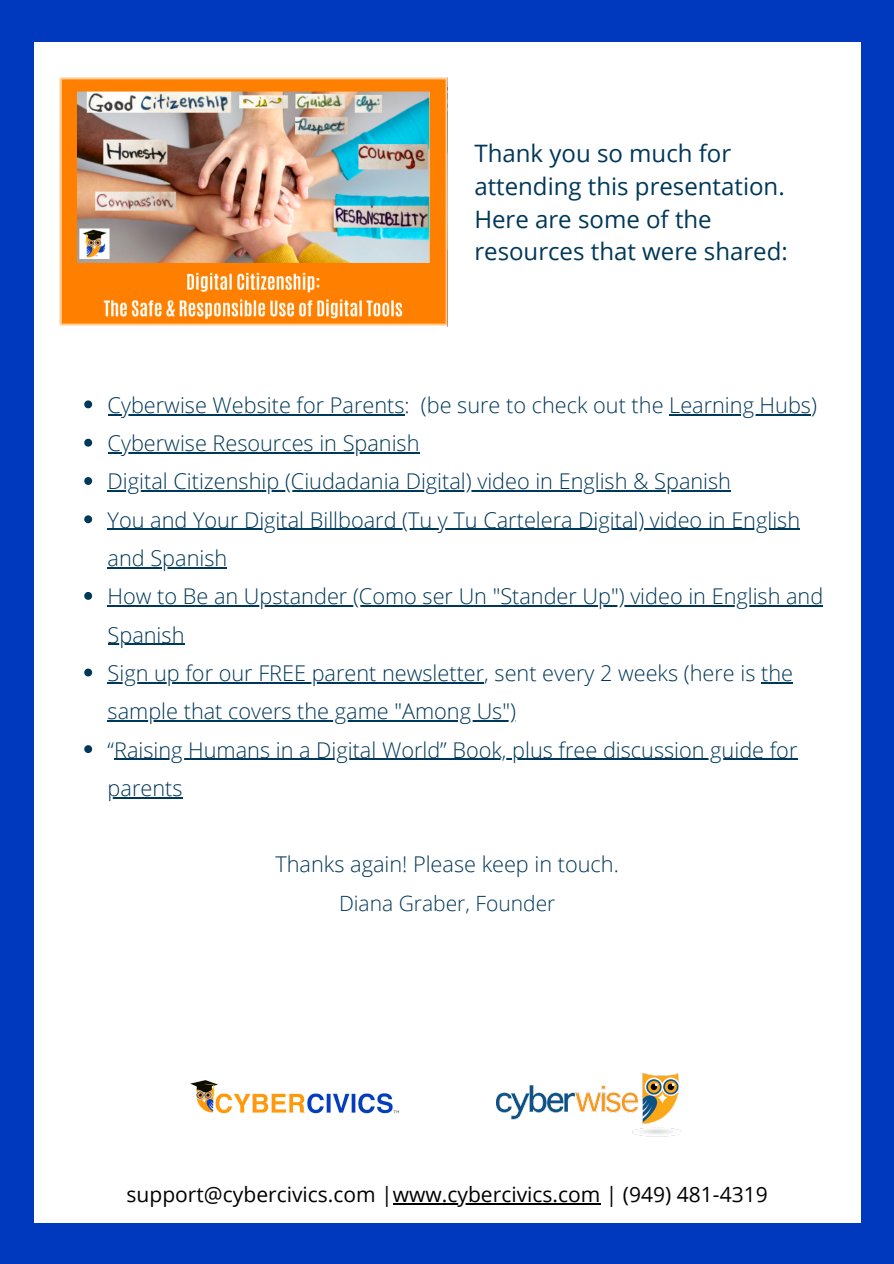
<style>
.page{position:relative;width:894px;height:1264px;background:#fff}
.page>*{position:absolute;margin:0;border:0;box-sizing:border-box;transform-origin:0 0}
.t1{font:24px/32.7px "Open Sans";color:#003859}
.t2{font:300 21.75px/38.2px "Open Sans";color:#003859}
.t3{font:21px "Open Sans";color:#000}
.t4{font:300 21px "Open Sans";color:#003859}
</style>
<div class="page">
<div style="left:0;top:0;width:893px;height:1263px;background:#0038be"></div>
<div style="left:34px;top:42px;width:826px;height:1180px;background:#fff"></div>
<img style="left:496px;top:1073px;width:186px;height:63px">
<img style="left:191px;top:1080px;width:207px;height:34px">
<svg style="left:84px;top:400px;width:8px;height:8px"></svg>
<hr style="left:108px;top:414px;width:296px;height:1px;background:#003859">
<hr style="left:669px;top:414px;width:141px;height:1px;background:#003859">
<svg style="left:84px;top:439px;width:8px;height:7px"></svg>
<hr style="left:108px;top:452px;width:311px;height:1px;background:#003859">
<svg style="left:84px;top:477px;width:8px;height:8px"></svg>
<hr style="left:108px;top:490px;width:622px;height:1px;background:#003859">
<svg style="left:84px;top:515px;width:8px;height:8px"></svg>
<hr style="left:108px;top:529px;width:691px;height:1px;background:#003859">
<hr style="left:108px;top:567px;width:119px;height:1px;background:#003859">
<svg style="left:84px;top:592px;width:8px;height:8px"></svg>
<hr style="left:108px;top:605px;width:715px;height:1px;background:#003859">
<hr style="left:108px;top:643px;width:76px;height:2px;background:#003859">
<svg style="left:84px;top:668px;width:8px;height:8px"></svg>
<hr style="left:108px;top:682px;width:376px;height:1px;background:#003859">
<hr style="left:760px;top:682px;width:32px;height:1px;background:#003859">
<hr style="left:108px;top:720px;width:408px;height:1px;background:#003859">
<svg style="left:84px;top:745px;width:8px;height:8px"></svg>
<hr style="left:114px;top:758px;width:683px;height:1px;background:#003859">
<hr style="left:108px;top:797px;width:74px;height:1px;background:#003859">
<img style="left:59px;top:77px;width:388px;height:249px">
<hr style="left:393px;top:1203px;width:207px;height:1px;background:#000">
<p class="t1" style="left:474px;top:137px;width:315px">Thank you so much for attending this presentation.<br>Here are some of the resources that were shared:</p>
<p class="t2" style="left:108px;top:385px;width:717px">Cyberwise Website for Parents: (be sure to check out the Learning Hubs)<br>Cyberwise Resources in Spanish<br>Digital Citizenship (Ciudadania Digital) video in English &amp; Spanish<br>You and Your Digital Billboard (Tu y Tu Cartelera Digital) video in English and Spanish<br>How to Be an Upstander (Como ser Un "Stander Up") video in English and Spanish<br>Sign up for our FREE parent newsletter, sent every 2 weeks (here is the sample that covers the game "Among Us")<br>“Raising Humans in a Digital World” Book, plus free discussion guide for parents</p>
<p class="t2" style="left:275px;top:844px;width:345px">Thanks again! Please keep in touch.</p>
<p class="t4" style="left:339px;top:888px;width:218px">Diana Graber, Founder</p>
<p class="t3" style="left:126px;top:1179px;width:642px">support@cybercivics.com |www.cybercivics.com | (949) 481-4319</p>
</div>
